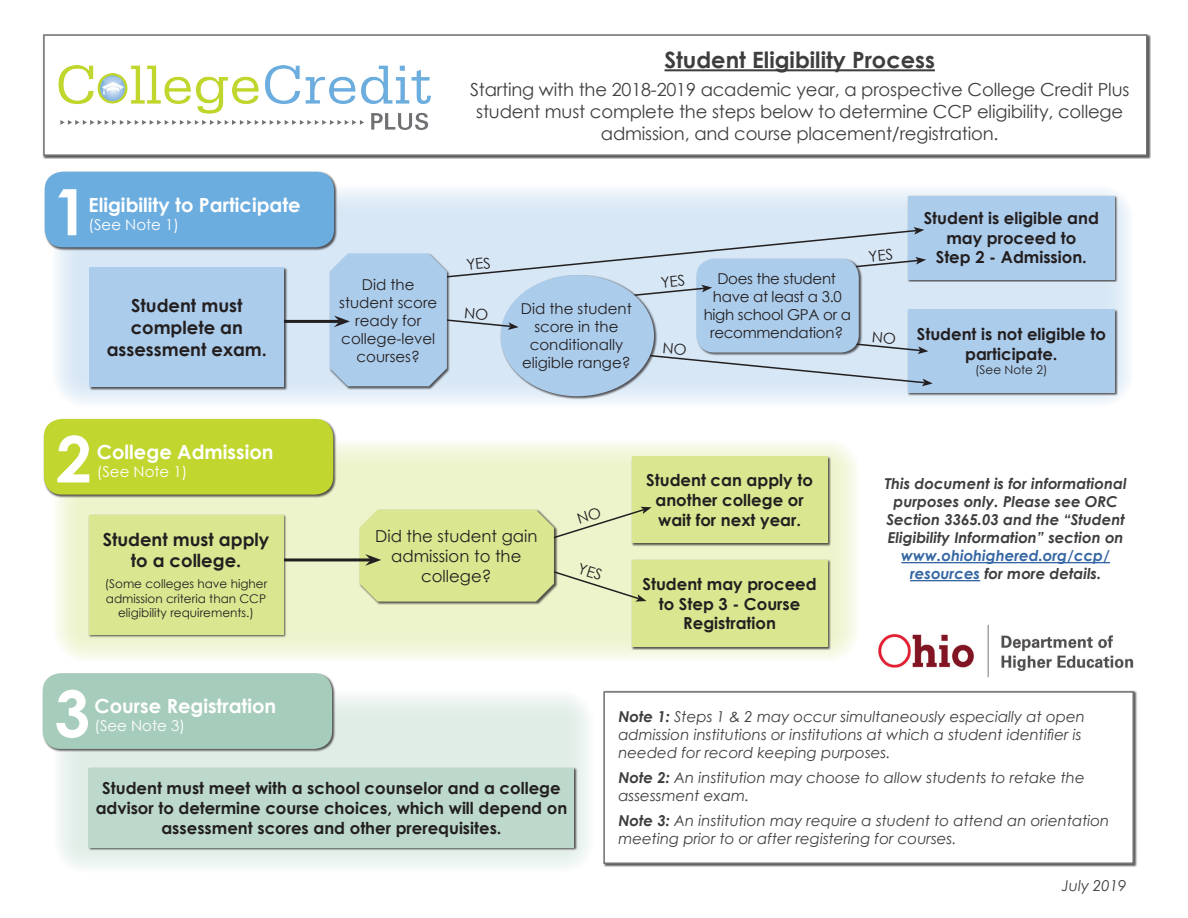
<style>
.page{position:relative;width:1188px;height:918px;background:#fff}
.page>*{position:absolute;margin:0;border:0;box-sizing:border-box;transform-origin:0 0}
.t1{font:700 64.05px "Century Gothic";color:#fff}
.t2{font:700 22.5px "Century Gothic";color:#3e3e3f}
.t3{font:700 19.5px "Century Gothic";color:#fff}
.t4{font:18px/21.6px "Century Gothic";letter-spacing:-.01em;color:#3e3e3f;text-align:center}
.t5{font:700 18px/21.6px "Century Gothic";color:#231f20;text-align:center}
.t6{font:700 16.5px/19.8px "Century Gothic";color:#231f20;text-align:center}
.t7{font:16.5px/19.8px "Century Gothic";color:#231f20;text-align:center}
.t8{font:italic 15px/18px "Century Gothic";color:#3e3e3f}
.t9{font:italic 700 15px/18px "Century Gothic";color:#3e3e3f;text-align:center}
.t10{font:15px/18px "Century Gothic";color:#231f20;text-align:center}
.t11{font:15px/18px "Century Gothic";letter-spacing:-.02em;color:#231f20;text-align:center}
.t12{font:italic 700 15px/18px "Century Gothic";color:#3667a4;text-align:center}
.t13{font:15px "Century Gothic";color:#fff}
.t14{font:12px/14.4px "Century Gothic";color:#231f20;text-align:center}
.s1{color:#3e3e3f}
.s2{font-weight:700}
</style>
<div class="page">
<div style="left:43px;top:34px;width:1108px;height:125px;background:#231f20;opacity:.75"></div>
<div style="left:43px;top:34px;width:1105px;height:122px;background:#fff;border:2px solid #717074"></div>
<div style="left:603px;top:691px;width:534px;height:176px;background:#231f20;opacity:.75"></div>
<div style="left:604px;top:692px;width:529px;height:171px;background:#fff"></div>
<div style="left:603px;top:691px;width:531px;height:173px;border:2px solid #717074"></div>
<img style="left:58px;top:65px;width:373px;height:65px">
<hr style="left:665px;top:69px;width:270px;height:2px;background:#3e3e3f">
<svg style="left:56px;top:188px;width:1074px;height:215px;background:#e0ecf7"></svg>
<div style="left:44px;top:171px;width:293px;height:80px;background:#231f20;opacity:.75"></div>
<div style="left:45px;top:172px;width:289px;height:75px;background:#6caddf;border-radius:18px"></div>
<div style="left:908px;top:309px;width:210px;height:87px;background:#231f20;opacity:.75"></div>
<div style="left:908px;top:309px;width:207px;height:84px;background:#accceb"></div>
<div style="left:908px;top:195px;width:210px;height:87px;background:#231f20;opacity:.75"></div>
<div style="left:908px;top:196px;width:207px;height:83px;background:#accceb"></div>
<svg style="left:56px;top:442px;width:801px;height:217px;background:#eff4d4"></svg>
<div style="left:43px;top:418px;width:294px;height:80px;background:#231f20;opacity:.75"></div>
<div style="left:44px;top:419px;width:289px;height:76px;background:#c1d72f;border-radius:18px"></div>
<div style="left:631px;top:560px;width:200px;height:90px;background:#231f20;opacity:.75"></div>
<div style="left:632px;top:560px;width:195px;height:87px;background:#dbe690"></div>
<div style="left:631px;top:456px;width:200px;height:90px;background:#231f20;opacity:.75"></div>
<div style="left:632px;top:457px;width:195px;height:86px;background:#dbe690"></div>
<div style="left:359px;top:509px;width:198px;height:96px;background:#231f20;opacity:.75"></div>
<hr style="left:254px;top:558px;width:117px;height:3px;background:#231f20">
<div style="left:88px;top:514px;width:198px;height:124px;background:#231f20;opacity:.75"></div>
<div style="left:89px;top:515px;width:194px;height:119px;background:#dbe690"></div>
<svg style="left:58px;top:691px;width:531px;height:177px;fill:#e3eee9"></svg>
<div style="left:42px;top:673px;width:293px;height:79px;background:#231f20;opacity:.75"></div>
<div style="left:43px;top:673px;width:289px;height:76px;background:#a6ccbb;border-radius:18px"></div>
<div style="left:88px;top:767px;width:490px;height:84px;background:#231f20;opacity:.75"></div>
<div style="left:89px;top:768px;width:485px;height:80px;background:#bcd9cc"></div>
<hr style="left:901px;top:562px;width:209px;height:1px;background:#3667a4">
<hr style="left:910px;top:580px;width:70px;height:1px;background:#3667a4">
<img style="left:878px;top:624px;width:256px;height:54px">
<div style="left:500px;top:275px;width:157px;height:124px;background:#231f20;opacity:.75"></div>
<div style="left:501px;top:275px;width:153px;height:121px;background:#accceb;border-radius:50%"></div>
<div style="left:329px;top:253px;width:121px;height:137px;background:#231f20;opacity:.75"></div>
<hr style="left:222px;top:320px;width:118px;height:3px;background:#231f20">
<div style="left:89px;top:267px;width:198px;height:124px;background:#231f20;opacity:.75"></div>
<div style="left:90px;top:268px;width:194px;height:119px;background:#accceb"></div>
<svg style="left:360px;top:507px;width:292px;height:95px;background:#dbe49f"></svg>
<svg style="left:330px;top:227px;width:603px;height:159px"></svg>
<p class="t1" style="left:53px;top:163px;width:37px">1</p>
<p class="t3" style="left:89px;top:190px;width:214px">Eligibility to Participate</p>
<p class="t13" style="left:89px;top:214px;width:92px">(See Note 1)</p>
<p class="t5" style="left:107px;top:294px;width:162px">Student must complete an assessment exam.</p>
<p class="t1" style="left:56px;top:411px;width:37px">2</p>
<p class="t3" style="left:97px;top:437px;width:178px">College Admission</p>
<p class="t13" style="left:97px;top:461px;width:92px">(See Note 1)</p>
<p class="t5" style="left:103px;top:527px;width:168px">Student must apply to a college.</p>
<p class="t14" style="left:105px;top:577px;width:164px">(Some colleges have higher admission criteria than CCP eligibility requirements.)</p>
<p class="t2" style="left:665px;top:43px;width:272px">Student Eligibility Process</p>
<p class="t4" style="left:470px;top:79px;width:661px">Starting with the 2018-2019 academic year, a prospective College Credit Plus student must complete the steps below to determine CCP eligibility, college admission, and course placement/registration.</p>
<p class="t10" style="left:339px;top:275px;width:100px">Did the student score ready for college-level courses?</p>
<p class="t10" style="left:521px;top:300px;width:113px">Did the student score in the conditionally eligible range?</p>
<p class="t11" style="left:704px;top:270px;width:149px">Does the student have at least a 3.0 high school GPA or a recommendation?</p>
<p class="t6" style="left:924px;top:207px;width:177px">Student is eligible and may proceed to</p>
<p class="t6" style="left:936px;top:247px;width:153px">Step 2 - Admission.</p>
<p class="t6" style="left:917px;top:324px;width:191px">Student is not eligible to participate.</p>
<p class="t14" style="left:975px;top:363px;width:74px">(See Note 2)</p>
<p class="t7" style="left:375px;top:526px;width:164px">Did the student gain admission to the college?</p>
<p class="t6" style="left:646px;top:470px;width:168px">Student can apply to another college or wait for next year.</p>
<p class="t6" style="left:642px;top:573px;width:176px">Student may proceed to Step 3 - Course<br>Registration</p>
<p class="t9" style="left:885px;top:474px;width:243px">This document is for informational purposes only. Please see ORC Section 3365.03 and the “Student Eligibility Information” section on</p>
<p class="t12" style="left:901px;top:546px;width:210px">www.ohiohighered.org/ccp/ resources <span class="s1">for more details.</span></p>
<p class="t1" style="left:54px;top:665px;width:37px">3</p>
<p class="t3" style="left:95px;top:692px;width:183px">Course Registration</p>
<p class="t13" style="left:95px;top:716px;width:92px">(See Note 3)</p>
<p class="t6" style="left:96px;top:777px;width:473px">Student must meet with a school counselor and a college advisor to determine course choices, which will depend on assessment scores and other prerequisites.</p>
<p class="t8" style="left:618px;top:708px;width:468px"><span class="s2">Note 1:</span> Steps 1 &amp; 2 may occur simultaneously especially at open admission institutions or institutions at which a student identifier is needed for record keeping purposes.</p>
<p class="t8" style="left:618px;top:769px;width:468px"><span class="s2">Note 2:</span> An institution may choose to allow students to retake the assessment exam.</p>
<p class="t8" style="left:618px;top:811px;width:493px"><span class="s2">Note 3:</span> An institution may require a student to attend an orientation meeting prior to or after registering for courses.</p>
<p class="t8" style="left:1062px;top:876px;width:66px">July 2019</p>
</div>
